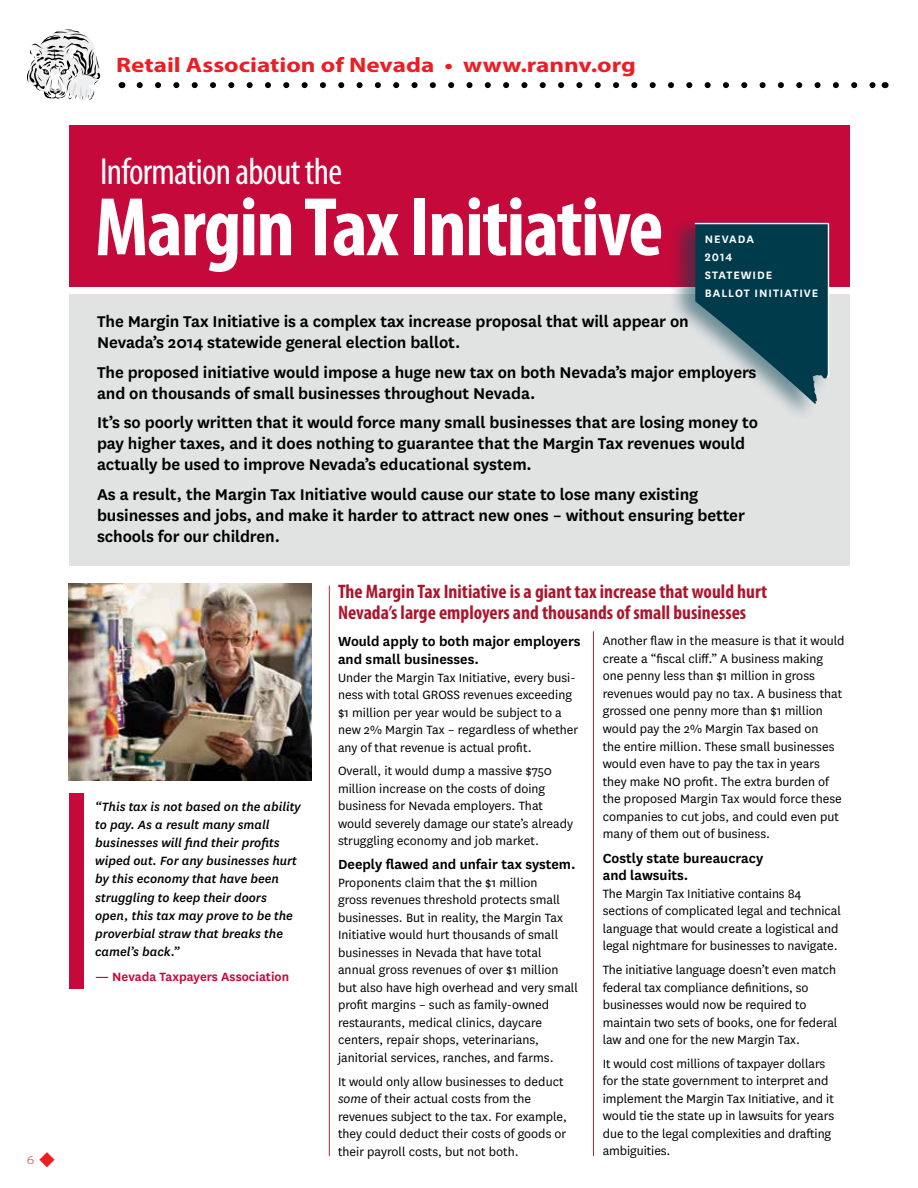
<style>
.page{position:relative;width:918px;height:1188px;background:#fff}
.page>*{position:absolute;margin:0;border:0;box-sizing:border-box;transform-origin:0 0}
.t1{font:700 condensed 84px "Myriad Pro";letter-spacing:-.02em;color:#fff}
.t2{font:condensed 37.8px "Myriad Pro";letter-spacing:-.02em;color:#fff}
.t3{font:700 21px "Myriad Pro";color:#ed1d24;scale:1.2 1}
.t4{font:700 condensed 19.65px/21px "Myriad Pro";color:#ac162c}
.t5{font:600 18.15px/21px "National";letter-spacing:-.005em;color:#000}
.t6{font:600 15.45px/17.5px "National";color:#000}
.t7{font:13.95px/17.5px "National";color:#000}
.t8{font:italic 500 13.95px/18.1px "National";color:#000}
.t9{font:600 13.95px "National";color:#c6093b}
.t10{font:600 12.6px/18.1px "National";letter-spacing:.08em;color:#fff}
.t11{font:300 12px "Myriad Pro";color:#ed1d24;scale:1.2 1}
.s1{font-style:italic}
</style>
<div class="page">
<svg style="left:27px;top:29px;width:73px;height:71px"></svg>
<svg style="left:140px;top:82px;width:736px;height:6px"></svg>
<div style="left:69px;top:295px;width:781px;height:271px;background:#e1e3e3"></div>
<div style="left:69px;top:125px;width:781px;height:162px;background:#c6093b"></div>
<div style="left:668px;top:216px;width:162px;height:207px;background:#003b4c;opacity:.5"></div>
<svg style="left:695px;top:224px;width:133px;height:180px"></svg>
<hr style="left:695px;top:223px;width:134px;height:1px;background:#fff">
<hr style="left:828px;top:223px;width:1px;height:154px;background:#fff">
<hr style="left:593px;top:631px;width:1px;height:525px;background:#d2232a">
<hr style="left:329px;top:586px;width:1px;height:570px;background:#d2232a">
<img style="left:69px;top:584px;width:243px;height:196px">
<div style="left:69px;top:793px;width:14px;height:195px;background:#c6093b"></div>
<p class="t11" style="left:27px;top:1154px;width:25px">6 ◆</p>
<h3 class="t3" style="left:116px;top:51px;width:435px">Retail Association of Nevada • www.rannv.org</h3>
<h2 class="t2" style="left:100px;top:149px;width:244px">Information about the</h2>
<h1 class="t1" style="left:95px;top:175px;width:570px">Margin Tax Initiative</h1>
<p class="t10" style="left:705px;top:229px;width:115px">NEVADA<br>2014<br>STATEWIDE<br>BALLOT INITIATIVE</p>
<h3 class="t5" style="left:97px;top:310px;width:593px">The Margin Tax Initiative is a complex tax increase proposal that will appear on<br>Nevada’s 2014 statewide general election ballot.</h3>
<h3 class="t5" style="left:97px;top:361px;width:661px">The proposed initiative would impose a huge new tax on both Nevada’s major employers and on thousands of small businesses throughout Nevada.</h3>
<h3 class="t5" style="left:97px;top:411px;width:662px">It’s so poorly written that it would force many small businesses that are losing money to pay higher taxes, and it does nothing to guarantee that the Margin Tax revenues would actually be used to improve Nevada’s educational system.</h3>
<h3 class="t5" style="left:97px;top:482px;width:649px">As a result, the Margin Tax Initiative would cause our state to lose many existing businesses and jobs, and make it harder to attract new ones – without ensuring better schools for our children.</h3>
<p class="t8" style="left:95px;top:797px;width:207px">“This tax is not based on the ability to pay. As a result many small businesses will find their profits wiped out. For any businesses hurt by this economy that have been struggling to keep their doors open, this tax may prove to be the proverbial straw that breaks the camel’s back.”</p>
<p class="t9" style="left:95px;top:967px;width:195px">— Nevada Taxpayers Association</p>
<h3 class="t4" style="left:338px;top:580px;width:431px">The Margin Tax Initiative is a giant tax increase that would hurt<br>Nevada’s large employers and thousands of small businesses</h3>
<p class="t6" style="left:338px;top:632px;width:244px">Would apply to both major employers and small businesses.</p>
<p class="t7" style="left:338px;top:668px;width:242px">Under the Margin Tax Initiative, every busi&shy;ness with total GROSS revenues exceeding $1 million per year would be subject to a new 2% Margin Tax – regardless of whether any of that revenue is actual profit.</p>
<p class="t7" style="left:338px;top:762px;width:236px">Overall, it would dump a massive $750 million increase on the costs of doing business for Nevada employers. That would severely damage our state’s already struggling economy and job market.</p>
<p class="t6" style="left:338px;top:855px;width:239px">Deeply flawed and unfair tax system.</p>
<p class="t7" style="left:338px;top:873px;width:241px">Proponents claim that the $1 million<br>gross revenues threshold protects small businesses. But in reality, the Margin Tax Initiative would hurt thousands of small businesses in Nevada that have total annual gross revenues of over $1 million but also have high overhead and very small profit margins – such as family-owned restaurants, medical clinics, daycare centers, repair shops, veterinarians, janitorial services, ranches, and farms.</p>
<p class="t7" style="left:338px;top:1072px;width:231px">It would only allow businesses to deduct <span class="s1">some</span> of their actual costs from the revenues subject to the tax. For example, they could deduct their costs of goods or their payroll costs, but not both.</p>
<p class="t7" style="left:603px;top:632px;width:243px">Another flaw in the measure is that it would create a “fiscal cliff.” A business making one penny less than $1 million in gross revenues would pay no tax. A business that grossed one penny more than $1 million would pay the 2% Margin Tax based on<br>the entire million. These small businesses would even have to pay the tax in years they make NO profit. The extra burden of the proposed Margin Tax would force these companies to cut jobs, and could even put many of them out of business.</p>
<p class="t6" style="left:603px;top:848px;width:162px">Costly state bureaucracy and lawsuits.</p>
<p class="t7" style="left:603px;top:884px;width:240px">The Margin Tax Initiative contains 84 sections of complicated legal and technical language that would create a logistical and legal nightmare for businesses to navigate.</p>
<p class="t7" style="left:603px;top:960px;width:236px">The initiative language doesn’t even match federal tax compliance definitions, so businesses would now be required to maintain two sets of books, one for federal law and one for the new Margin Tax.</p>
<p class="t7" style="left:603px;top:1054px;width:233px">It would cost millions of taxpayer dollars for the state government to interpret and implement the Margin Tax Initiative, and it would tie the state up in lawsuits for years due to the legal complexities and drafting ambiguities.</p>
</div>
